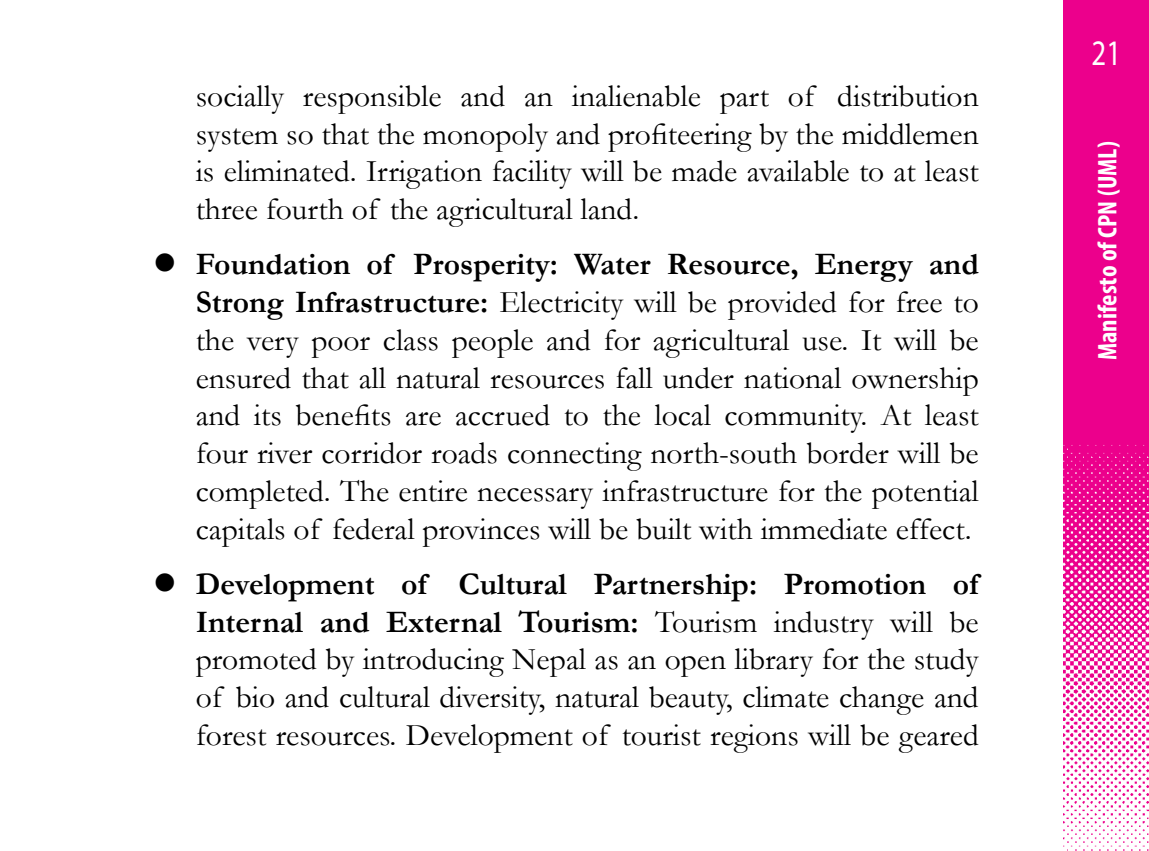
<style>
.page{position:relative;width:1149px;height:851px;background:#fff}
.page>*{position:absolute;margin:0;border:0;box-sizing:border-box;transform-origin:0 0}
.t1{font:36px "Myriad Pro";color:#fff;scale:.8 1}
.t2{font:31.5px/37.8px "Garamond";color:#000;text-align:justify}
.t3{font:700 condensed 27px "Myriad Pro";color:#fff}
.s1{font-weight:700}
</style>
<div class="page">
<img style="left:1063px;top:0;width:85px;height:850px">
<p class="t2" style="left:196px;top:76px;width:784px">socially responsible and an inalienable part of distribution system so that the monopoly and profiteering by the middlemen is eliminated. Irrigation facility will be made available to at least three fourth of the agricultural land.</p>
<p class="t2" style="left:196px;top:245px;width:784px;text-indent:-43px">● <span class="s1">Foundation of Prosperity: Water Resource, Energy and Strong Infrastructure:</span> Electricity will be provided for free to the very poor class people and for agricultural use. It will be ensured that all natural resources fall under national ownership and its benefits are accrued to the local community. At least four river corridor roads connecting north-south border will be completed. The entire necessary infrastructure for the potential capitals of federal provinces will be built with immediate effect.</p>
<p class="t2" style="left:196px;top:564px;width:784px;text-indent:-43px">● <span class="s1">Development of Cultural Partnership: Promotion of Internal and External Tourism:</span> Tourism industry will be promoted by introducing Nepal as an open library for the study of bio and cultural diversity, natural beauty, climate change and forest resources. Development of tourist regions will be geared</p>
<p class="t1" style="left:1091px;top:31px;width:38px">21</p>
<p class="t3" style="left:1090px;top:360px;width:220px;rotate:-90deg">Manifesto ofCPN (UML)</p>
</div>
